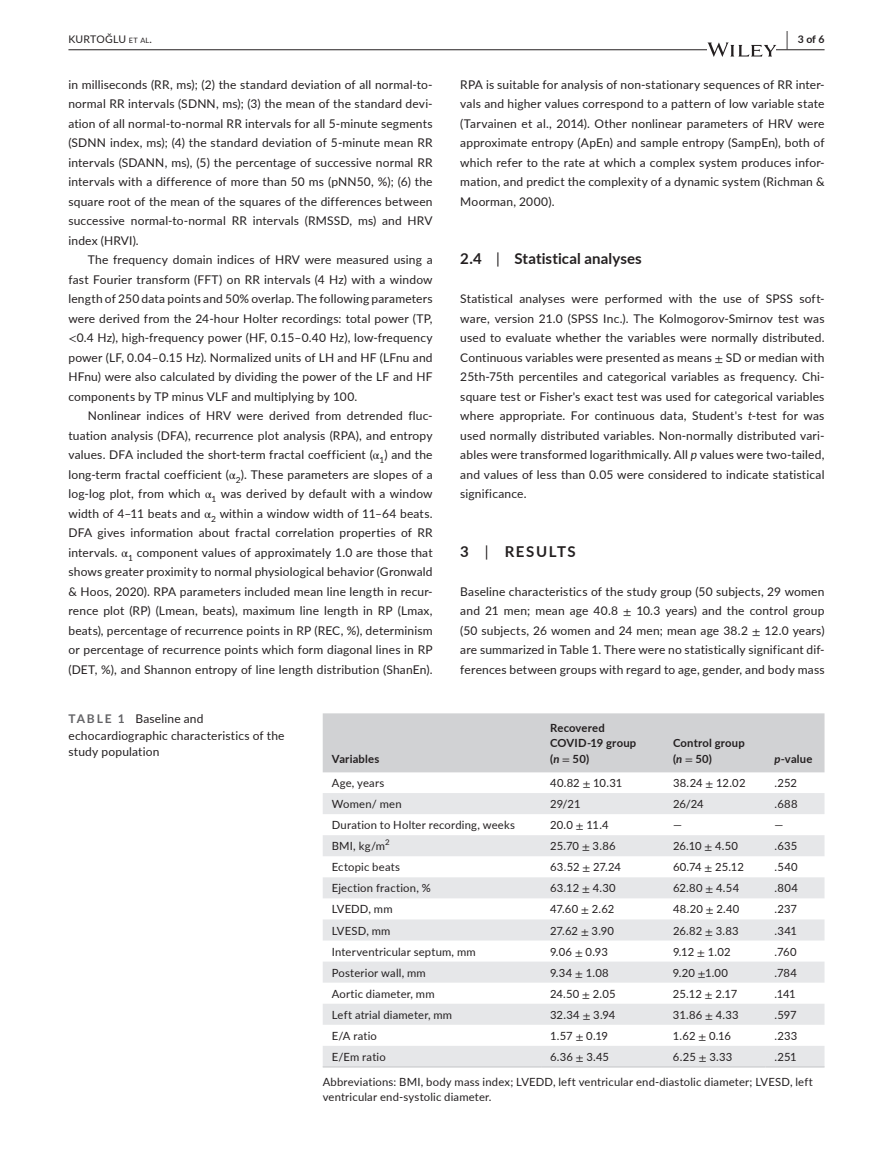
<style>
.page{position:relative;width:893px;height:1174px;background:#fff}
.page>*{position:absolute;margin:0;border:0;box-sizing:border-box;transform-origin:0 0}
.t1{font:700 15px "Lato";letter-spacing:.01em;color:#231f20}
.t2{font:700 15px "Lato";letter-spacing:.105em;color:#231f20}
.t3{font:12px/19.5px "Lato";letter-spacing:.015em;color:#231f20;text-align:justify}
.t4{font:11.25px/15.8px "Lato";letter-spacing:.015em;color:#231f20}
.t5{font:700 11.25px/15.8px "Lato";letter-spacing:.02em;color:#231f20}
.t6{font:10.5px "Lato";letter-spacing:.02em;color:#231f20}
.t7{font:700 10.5px "Lato";color:#231f20}
.t8{font:7.8px "Lato";color:#231f20}
.s1{font-size:7.35px}
.s2{font-size:19.5px}
.s3{font-family:"STIX"}
.s4{font-weight:400}
.s5{font-style:italic}
.s6{font-weight:700;color:#636366}
.s7{font-family:"STIX";font-weight:400}
</style>
<div class="page">
<hr style="left:68px;top:49px;width:756px;height:1px;background:#231f20">
<svg style="left:707px;top:42px;width:69px;height:15px"></svg>
<div style="left:323px;top:713px;width:501px;height:59px;background:#d1d2d4"></div>
<svg style="left:323px;top:793px;width:501px;height:273px;fill:#e6e7e9"></svg>
<hr style="left:323px;top:1066px;width:218px;height:1px;background:#d1d2d4">
<hr style="left:541px;top:1066px;width:123px;height:1px;background:#d1d2d4">
<hr style="left:664px;top:1066px;width:101px;height:1px;background:#d1d2d4">
<hr style="left:765px;top:1066px;width:59px;height:1px;background:#d1d2d4">
<p class="t6" style="left:68px;top:31px;width:85px">KURTOĞLU <span class="s1">et al</span>.</p>
<p class="t7" style="left:786px;top:31px;width:40px"><span class="s2">|</span> 3of6</p>
<p class="t3" style="left:68px;top:74px;width:366px">in milliseconds (RR, ms); (2) the standard deviation of all normal-to&shy;normal RR intervals (SDNN, ms); (3) the mean of the standard devi&shy;ation of all normal-to-normal RR intervals for all 5-minute segments (SDNN index, ms); (4) the standard deviation of 5-minute mean RR intervals (SDANN, ms), (5) the percentage of successive normal RR intervals with a difference of more than 50 ms (pNN50, %); (6) the square root of the mean of the squares of the differences between successive normal-to-normal RR intervals (RMSSD, ms) and HRV index (HRVI).</p>
<p class="t3" style="left:68px;top:249px;width:366px;text-indent:20px">The frequency domain indices of HRV were measured using a fast Fourier transform (FFT) on RR intervals (4 Hz) with a window length of 250 data points and 50% overlap. The following parameters were derived from the 24-hour Holter recordings: total power (TP, <span class="s3">&lt;</span>0.4 Hz), high-frequency power (HF, 0.15–0.40 Hz), low-frequency power (LF, 0.04–0.15 Hz). Normalized units of LH and HF (LFnu and HFnu) were also calculated by dividing the power of the LF and HF components by TP minus VLF and multiplying by 100.</p>
<p class="t3" style="left:68px;top:405px;width:366px;text-indent:20px">Nonlinear indices of HRV were derived from detrended fluc&shy;tuation analysis (DFA), recurrence plot analysis (RPA), and entropy values. DFA included the short-term fractal coefficient (<span class="s3">α</span><sub>1</sub>) and the long-term fractal coefficient (<span class="s3">α</span><sub>2</sub>). These parameters are slopes of a log-log plot, from which <span class="s3">α</span><sub>1</sub> was derived by default with a window width of 4–11 beats and <span class="s3">α</span><sub>2</sub> within a window width of 11–64 beats.<br>DFA gives information about fractal correlation properties of RR intervals. <span class="s3">α</span><sub>1</sub> component values of approximately 1.0 are those that shows greater proximity to normal physiological behavior (Gronwald &amp; Hoos, 2020). RPA parameters included mean line length in recur&shy;rence plot (RP) (Lmean, beats), maximum line length in RP (Lmax, beats), percentage of recurrence points in RP (REC, %), determinism or percentage of recurrence points which form diagonal lines in RP (DET, %), and Shannon entropy of line length distribution (ShanEn).</p>
<p class="t3" style="left:460px;top:74px;width:366px">RPA is suitable for analysis of non-stationary sequences of RR inter&shy;vals and higher values correspond to a pattern of low variable state (Tarvainen et al., 2014). Other nonlinear parameters of HRV were approximate entropy (ApEn) and sample entropy (SampEn), both of which refer to the rate at which a complex system produces infor&shy;mation, and predict the complexity of a dynamic system (Richman &amp; Moorman, 2000).</p>
<p class="t1" style="left:460px;top:248px;width:183px">2.4 <span class="s4">|</span> Statistical analyses</p>
<p class="t3" style="left:460px;top:288px;width:366px">Statistical analyses were performed with the use of SPSS soft&shy;ware, version 21.0 (SPSS Inc.). The Kolmogorov-Smirnov test was used to evaluate whether the variables were normally distributed.<br>Continuous variables were presented as means <span class="s3">±</span> SD or median with 25th-75th percentiles and categorical variables as frequency. Chi&shy;square test or Fisher's exact test was used for categorical variables where appropriate. For continuous data, Student's <span class="s5">t</span>-test for was used normally distributed variables. Non-normally distributed vari&shy;ables were transformed logarithmically. All <span class="s5">p</span> values were two-tailed, and values of less than 0.05 were considered to indicate statistical significance.</p>
<p class="t2" style="left:460px;top:540px;width:117px">3 <span class="s4">|</span> RESULTS</p>
<p class="t3" style="left:460px;top:581px;width:366px">Baseline characteristics of the study group (50 subjects, 29 women and 21 men; mean age 40.8 <span class="s3">±</span> 10.3 years) and the control group (50 subjects, 26 women and 24 men; mean age 38.2 <span class="s3">±</span> 12.0 years) are summarized in Table 1. There were no statistically significant dif&shy;ferences between groups with regard to age, gender, and body mass</p>
<p class="t3" style="left:68px;top:710px;width:218px;line-height:16.5px;text-align:left"><span class="s6">TABLE 1</span> Baseline and echocardiographic characteristics of the study population</p>
<p class="t5" style="left:332px;top:750px;width:49px">Variables</p>
<p class="t5" style="left:550px;top:719px;width:88px">Recovered<br>COVID-19 group (<span class="s5">n</span> <span class="s7">=</span> 50)</p>
<p class="t5" style="left:673px;top:735px;width:73px">Control group (<span class="s5">n</span> <span class="s7">=</span> 50)</p>
<p class="t5" style="left:774px;top:750px;width:40px"><span class="s5">p</span>-value</p>
<p class="t4" style="left:332px;top:774px;width:54px">Age, years</p>
<p class="t4" style="left:550px;top:774px;width:74px">40.82 <span class="s3">±</span> 10.31</p>
<p class="t4" style="left:673px;top:774px;width:74px">38.24 <span class="s3">±</span> 12.02</p>
<p class="t4" style="left:774px;top:774px;width:24px">.252</p>
<p class="t4" style="left:332px;top:795px;width:71px">Women/ men</p>
<p class="t4" style="left:550px;top:795px;width:32px">29/21</p>
<p class="t4" style="left:673px;top:795px;width:32px">26/24</p>
<p class="t4" style="left:774px;top:795px;width:25px">.688</p>
<p class="t4" style="left:332px;top:816px;width:185px">Duration to Holter recording, weeks</p>
<p class="t4" style="left:550px;top:816px;width:60px">20.0 <span class="s3">±</span> 11.4</p>
<p class="t4" style="left:673px;top:816px;width:10px">—</p>
<p class="t4" style="left:774px;top:816px;width:10px">—</p>
<p class="t4" style="left:332px;top:838px;width:55px">BMI, kg/m</p>
<p class="t8" style="left:385px;top:836px;width:6px">2</p>
<p class="t4" style="left:550px;top:838px;width:67px">25.70 <span class="s3">±</span> 3.86</p>
<p class="t4" style="left:673px;top:838px;width:66px">26.10 <span class="s3">±</span> 4.50</p>
<p class="t4" style="left:774px;top:838px;width:24px">.635</p>
<p class="t4" style="left:332px;top:859px;width:70px">Ectopic beats</p>
<p class="t4" style="left:550px;top:859px;width:72px">63.52 <span class="s3">±</span> 27.24</p>
<p class="t4" style="left:673px;top:859px;width:73px">60.74 <span class="s3">±</span> 25.12</p>
<p class="t4" style="left:774px;top:859px;width:25px">.540</p>
<p class="t4" style="left:332px;top:880px;width:101px">Ejection fraction, %</p>
<p class="t4" style="left:550px;top:880px;width:67px">63.12 <span class="s3">±</span> 4.30</p>
<p class="t4" style="left:673px;top:880px;width:68px">62.80 <span class="s3">±</span> 4.54</p>
<p class="t4" style="left:774px;top:880px;width:25px">.804</p>
<p class="t4" style="left:332px;top:901px;width:62px">LVEDD, mm</p>
<p class="t4" style="left:550px;top:901px;width:66px">47.60 <span class="s3">±</span> 2.62</p>
<p class="t4" style="left:673px;top:901px;width:68px">48.20 <span class="s3">±</span> 2.40</p>
<p class="t4" style="left:774px;top:901px;width:24px">.237</p>
<p class="t4" style="left:332px;top:922px;width:60px">LVESD, mm</p>
<p class="t4" style="left:550px;top:922px;width:65px">27.62 <span class="s3">±</span> 3.90</p>
<p class="t4" style="left:673px;top:922px;width:67px">26.82 <span class="s3">±</span> 3.83</p>
<p class="t4" style="left:774px;top:922px;width:24px">.341</p>
<p class="t4" style="left:332px;top:943px;width:146px">Interventricular septum, mm</p>
<p class="t4" style="left:550px;top:943px;width:59px">9.06 <span class="s3">±</span> 0.93</p>
<p class="t4" style="left:673px;top:943px;width:59px">9.12 <span class="s3">±</span> 1.02</p>
<p class="t4" style="left:774px;top:943px;width:23px">.760</p>
<p class="t4" style="left:332px;top:964px;width:96px">Posterior wall, mm</p>
<p class="t4" style="left:550px;top:964px;width:60px">9.34 <span class="s3">±</span> 1.08</p>
<p class="t4" style="left:673px;top:964px;width:57px">9.20 <span class="s3">±</span>1.00</p>
<p class="t4" style="left:774px;top:964px;width:24px">.784</p>
<p class="t4" style="left:332px;top:985px;width:104px">Aortic diameter, mm</p>
<p class="t4" style="left:550px;top:985px;width:67px">24.50 <span class="s3">±</span> 2.05</p>
<p class="t4" style="left:673px;top:985px;width:66px">25.12 <span class="s3">±</span> 2.17</p>
<p class="t4" style="left:774px;top:985px;width:23px">.141</p>
<p class="t4" style="left:332px;top:1006px;width:122px">Left atrial diameter, mm</p>
<p class="t4" style="left:550px;top:1006px;width:67px">32.34 <span class="s3">±</span> 3.94</p>
<p class="t4" style="left:673px;top:1006px;width:67px">31.86 <span class="s3">±</span> 4.33</p>
<p class="t4" style="left:774px;top:1006px;width:24px">.597</p>
<p class="t4" style="left:332px;top:1027px;width:47px">E/A ratio</p>
<p class="t4" style="left:550px;top:1027px;width:60px">1.57 <span class="s3">±</span> 0.19</p>
<p class="t4" style="left:673px;top:1027px;width:60px">1.62 <span class="s3">±</span> 0.16</p>
<p class="t4" style="left:774px;top:1027px;width:24px">.233</p>
<p class="t4" style="left:332px;top:1048px;width:56px">E/Em ratio</p>
<p class="t4" style="left:550px;top:1048px;width:60px">6.36 <span class="s3">±</span> 3.45</p>
<p class="t4" style="left:673px;top:1048px;width:61px">6.25 <span class="s3">±</span> 3.33</p>
<p class="t4" style="left:774px;top:1048px;width:24px">.251</p>
<p class="t4" style="left:323px;top:1073px;width:492px">Abbreviations: BMI, body mass index; LVEDD, left ventricular end-diastolic diameter; LVESD, left ventricular end-systolic diameter.</p>
</div>
